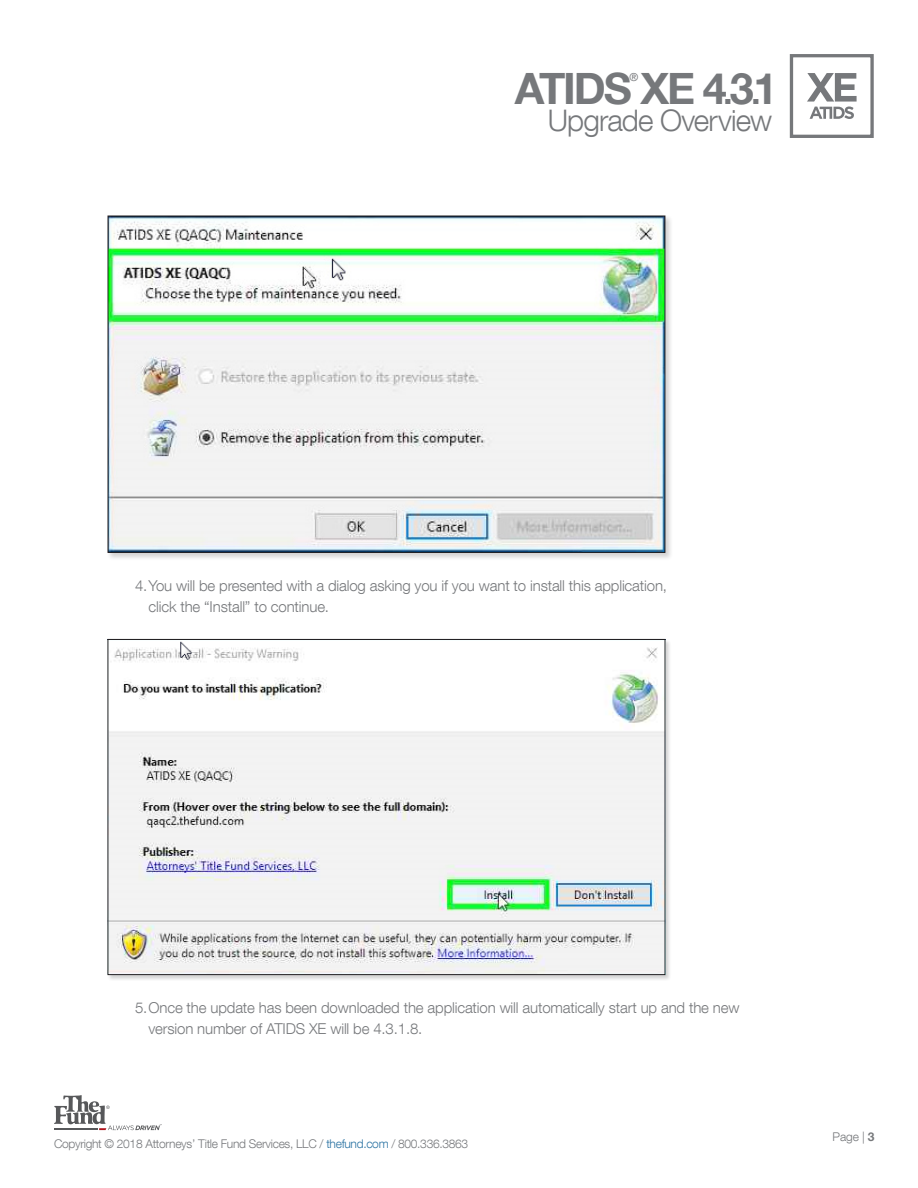
<style>
.page{position:relative;width:918px;height:1188px;background:#fff}
.page>*{position:absolute;margin:0;border:0;box-sizing:border-box;transform-origin:0 0}
.t1{font:700 43.2px "Helvetica Neue LT Com";letter-spacing:-.05em;color:#76787b}
.t2{font:300 29.7px "Helvetica Neue LT Com";letter-spacing:-.025em;color:#76787b}
.BODY_COPY{font:300 15px/21px "Helvetica Neue LT Com";letter-spacing:-.01em;color:#76787b}
.t3{font:300 12px "Helvetica Neue LT Com";letter-spacing:-.025em;color:#76787b}
.t4{font:10.95px "Helvetica Neue LT Com";color:#76787b}
.s1{font-size:32.4px}
.s2{color:#2c74a3}
.s3{font-weight:700}
</style>
<div class="page">
<svg style="left:54px;top:1095px;width:108px;height:35px"></svg>
<div style="left:790px;top:54px;width:84px;height:84px;border:3px solid #76787b"></div>
<div style="left:791px;top:55px;width:81px;height:82px;border:2px solid #76787b"></div>
<svg style="left:807px;top:73px;width:50px;height:46px"></svg>
<div style="left:106px;top:214px;width:567px;height:347px;background:#231f20;opacity:.2"></div>
<img style="left:110px;top:218px;width:553px;height:333px">
<div style="left:107px;top:639px;width:565px;height:342px;background:#231f20;opacity:.2"></div>
<img style="left:110px;top:641px;width:553px;height:332px">
<h1 class="t1" style="left:515px;top:61px;width:264px">ATIDS XE 4<span class="s1">.</span>3<span class="s1">.</span>1</h1>
<p class="t4" style="left:630px;top:71px;width:10px">®</p>
<h2 class="t2" style="left:548px;top:102px;width:226px">Upgrade Overview</h2>
<p class="BODY_COPY" style="left:148px;top:575px;width:520px;text-indent:-14px">4.You will be presented with a dialog asking you if you want to install this application, click the “Install” to continue.</p>
<p class="BODY_COPY" style="left:148px;top:997px;width:593px;text-indent:-14px">5.Once the update has been downloaded the application will automatically start up and the new version number of ATIDS XE will be 4.3.1.8.</p>
<p class="t3" style="left:54px;top:1136px;width:416px">Copyright © 2018 Attorneys’ Title Fund Services, LLC / <span class="s2">thefund.com</span> / 800.336.3863</p>
<p class="t3" style="left:833px;top:1129px;width:43px">Page | <span class="s3">3</span></p>
</div>
